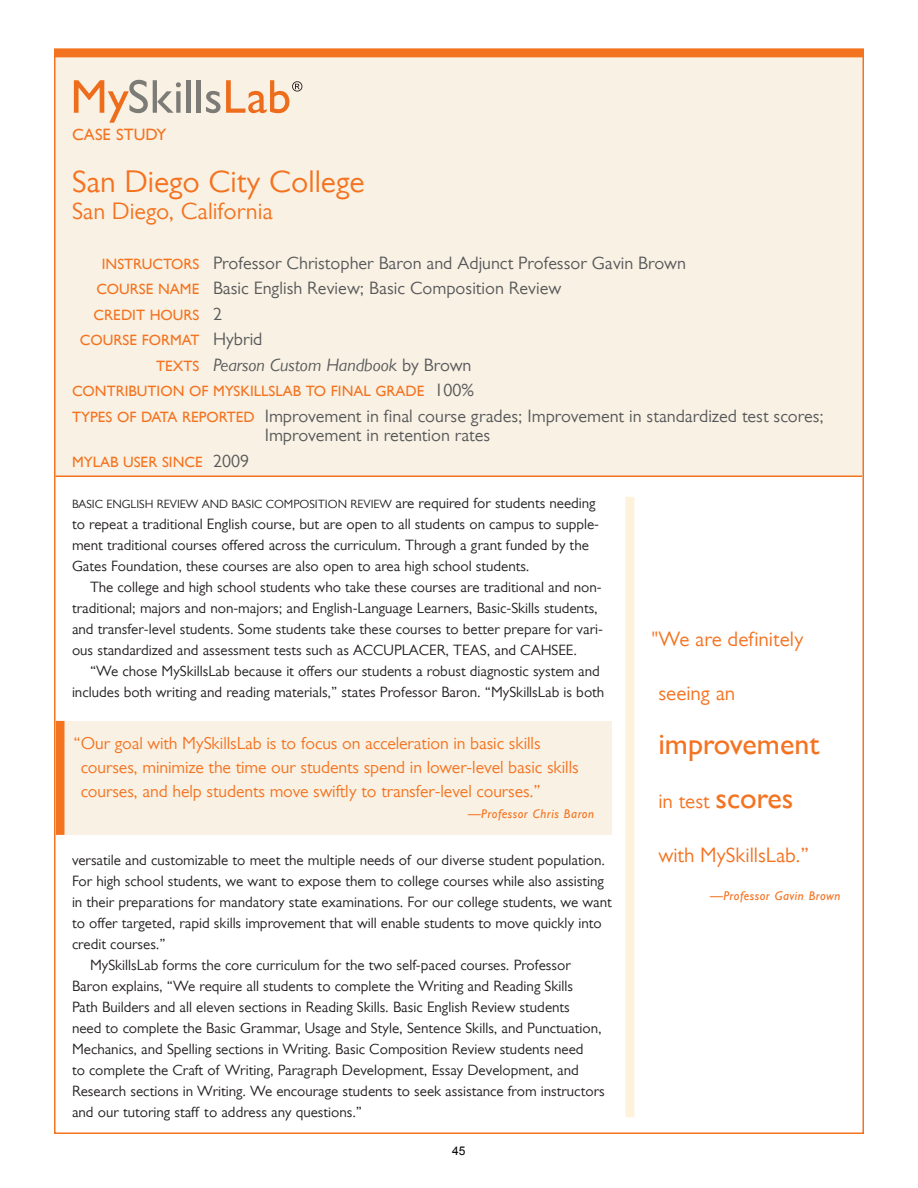
<style>
.page{position:relative;width:918px;height:1188px;background:#fff}
.page>*{position:absolute;margin:0;border:0;box-sizing:border-box;transform-origin:0 0}
.t1{font:31.5px "Gill Sans MT Pro";color:#f47321}
.t2{font:500 30px "Gill Sans MT Pro";color:#f47321}
.t3{font:24px "Gill Sans MT Pro";color:#f47321}
.t4{font:21px "Gill Sans MT Pro";color:#f47321}
.t5{font:18px/25.5px "Gill Sans MT Pro";color:#57585a}
.t6{font:italic 18px "Gill Sans MT Pro";color:#57585a}
.t7{font:17.7px/24px "Gill Sans MT Pro";letter-spacing:-.005em;color:#f47321}
.t8{font:500 16.5px "Gill Sans MT Pro";color:#f47321}
.t9{font:15px/21px "Gill Sans MT Pro";color:#231f20}
.t10{font:500 15px/25.5px "Gill Sans MT Pro";color:#f47321}
.t11{font:italic 500 12.75px "Gill Sans MT Pro";letter-spacing:.04em;color:#f47321}
.t12{font:12px "Gill Sans MT Pro";color:#231f20}
.t13{font:12px "Arial";color:#000}
.s1{font-weight:500;font-size:15px;color:#f47321}
.s2{font-weight:400;font-size:18px;color:#57585a}
.s3{font-weight:500;font-style:normal;font-size:15px;color:#f47321}
.s4{font-style:normal}
.s5{font-size:15px}
.s6{font-weight:500;font-size:30px}
</style>
<div class="page">
<div style="left:54px;top:54px;width:809px;height:421px;background:#f9f2e4"></div>
<div style="left:625px;top:497px;width:9px;height:620px;background:#fef3da"></div>
<hr style="left:56px;top:476px;width:806px;height:1px;background:#f47321">
<div style="left:54px;top:48px;width:810px;height:9px;background:#f47321"></div>
<svg style="left:74px;top:80px;width:107px;height:43px"></svg>
<div style="left:186px;top:80px;width:5px;height:33px;background:#7c7b76"></div>
<hr style="left:197px;top:80px;width:4px;height:33px;background:#7c7b76">
<svg style="left:206px;top:80px;width:96px;height:33px"></svg>
<div style="left:56px;top:721px;width:556px;height:114px;background:#f9f2e4"></div>
<div style="left:56px;top:721px;width:8px;height:114px;background:#f47321"></div>
<p class="t8" style="left:72px;top:124px;width:96px">CASE STUDY</p>
<h1 class="t1" style="left:72px;top:163px;width:294px">San Diego City College</h1>
<h3 class="t3" style="left:72px;top:197px;width:203px">San Diego, California</h3>
<p class="t5" style="left:96px;top:250px;width:591px;text-indent:6px"><span class="s1">INSTRUCTORS</span> Professor Christopher Baron and Adjunct Professor Gavin Brown<br><span class="s1">COURSE NAME</span> Basic English Review; Basic Composition Review</p>
<p class="t10" style="left:80px;top:302px;width:184px;text-indent:14px">CREDIT HOURS <span class="s2">2<br></span>COURSE FORMAT <span class="s2">Hybrid</span></p>
<p class="t6" style="left:156px;top:354px;width:317px"><span class="s3">TEXTS</span> Pearson Custom Handbook <span class="s4">by Brown</span></p>
<p class="t10" style="left:72px;top:378px;width:404px">CONTRIBUTION OF MYSKILLSLAB TO FI NAL GRADE <span class="s2">100%</span></p>
<p class="t5" style="left:265px;top:406px;width:561px;line-height:19.5px;text-indent:-193px"><span class="s1">TYPES OF DATA REPORTED</span> I mprovement in final course grades; I mprovement in standardized test scores;<br>I mprovement in retention rates</p>
<p class="t10" style="left:72px;top:449px;width:178px">MYLAB USER SI NC E <span class="s2">2009</span></p>
<p class="t12" style="left:72px;top:497px;width:525px">Basic English Review and Basic Composition Review <span class="s5">are required for students needing</span></p>
<p class="t9" style="left:72px;top:513px;width:529px">to repeat a traditional English course, but are open to all students on campus to supple&shy;ment traditional courses offered across the curriculum. Through a grant funded by the<br>Gates Foundation, these courses are also open to area high school students.</p>
<p class="t9" style="left:72px;top:576px;width:532px;text-indent:18px">The college and high school students who take these courses are traditional and non&shy;traditional; majors and non-majors; and English-Language Learners, Basic-Skills students, and transfer-level students. Some students take these courses to better prepare for vari&shy;ous standardized and assessment tests such as ACCUPLACER, TEAS, and CAHSEE.</p>
<p class="t9" style="left:72px;top:660px;width:534px;text-align:right">“We chose MySkillsLab because it offers our students a robust diagnostic system and includes both writing and reading materials,” states Professor Baron. “MySkillsLab is both</p>
<p class="t7" style="left:81px;top:731px;width:500px;text-indent:-7px">“ Our goal with MySkillsLab is to focus on acceleration in basic skills courses, minimize the time our students spend in lower-level basic skills courses, and help students move swiftly to transfer-level courses.”</p>
<p class="t11" style="left:468px;top:807px;width:128px">—Professor Chris Baron</p>
<p class="t9" style="left:72px;top:849px;width:535px">versatile and customizable to meet the multiple needs of our diverse student population.</p>
<p class="t9" style="left:72px;top:870px;width:533px">For high school students, we want to expose them to college courses while also assisting</p>
<p class="t9" style="left:72px;top:891px;width:541px">in their preparations for mandatory state examinations. For our college students, we want</p>
<p class="t9" style="left:72px;top:912px;width:531px">to offer targeted, rapid skills improvement that will enable students to move quickly into</p>
<p class="t9" style="left:72px;top:933px;width:95px">credit courses.”</p>
<p class="t9" style="left:90px;top:954px;width:482px">MySkillsLab forms the core curriculum for the two self-paced courses. Professor</p>
<p class="t9" style="left:72px;top:975px;width:503px">Baron explains, “We require all students to complete the Writing and Reading Skills</p>
<p class="t9" style="left:72px;top:996px;width:499px">Path Builders and all eleven sections in Reading Skills. Basic English Review students</p>
<p class="t9" style="left:72px;top:1017px;width:531px">need to complete the Basic Grammar, Usage and Style, Sentence Skills, and Punctuation,</p>
<p class="t9" style="left:72px;top:1038px;width:513px">M echanics, and Spelling sections in Writing. Basic Composition Review students need</p>
<p class="t9" style="left:72px;top:1059px;width:508px">to complete the Craft of Writing, Paragraph Development, Essay Development, and</p>
<p class="t9" style="left:72px;top:1080px;width:534px">Research sections in Writing. We encourage students to seek assistance from instructors</p>
<p class="t9" style="left:72px;top:1101px;width:292px">and our tutoring staff to address any questions.”</p>
<p class="t13" style="left:452px;top:1143px;width:15px">45</p>
<h3 class="t4" style="left:652px;top:627px;width:154px">"We are definitely</h3>
<h3 class="t4" style="left:658px;top:681px;width:78px">seeing an</h3>
<h2 class="t2" style="left:658px;top:726px;width:163px">IMPROVEMENT</h2>
<h3 class="t4" style="left:658px;top:789px;width:137px">in test <span class="s6">SCORES</span></h3>
<h3 class="t4" style="left:658px;top:843px;width:152px">with MySkillsLab.”</h3>
<p class="t11" style="left:710px;top:888px;width:132px">—Professor Gavin Brown</p>
</div>
